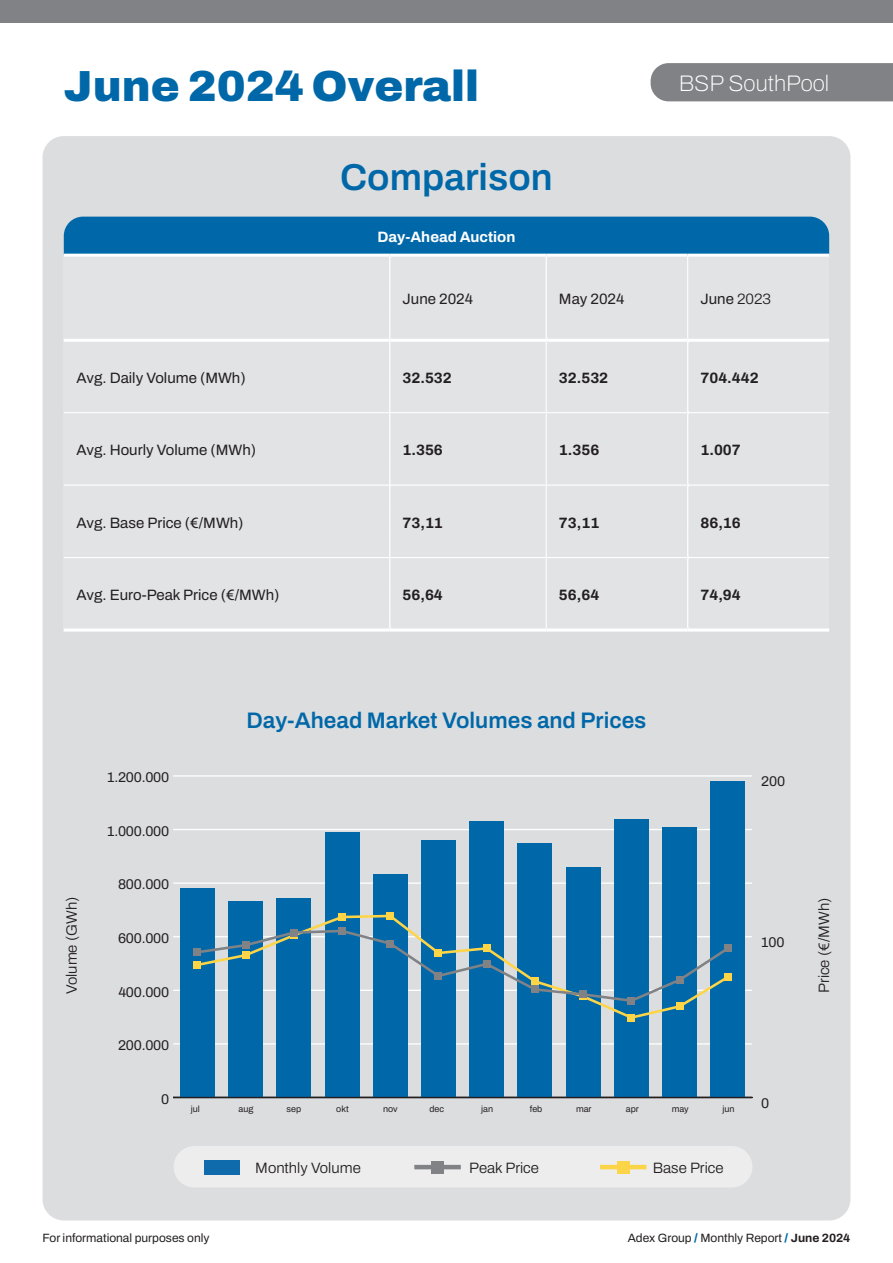
<style>
.page{position:relative;width:893px;height:1263px;background:#fff}
.page>*{position:absolute;margin:0;border:0;box-sizing:border-box;transform-origin:0 0}
.t1{font:900 43.5px "Archivo";color:#0068a8}
.t2{font:600 37.5px "Archivo";color:#0068a8}
.t3{font:600 22.5px "Archivo";color:#0068a8}
.t4{font:100 22.5px "Archivo";color:#fff}
.t5{font:15px "Archivo";color:#231f20}
.t6{font:700 15px "Archivo";color:#231f20}
.t7{font:300 15px "Archivo";color:#231f20}
.t8{font:700 15px "Archivo";color:#fff}
.t9{font:14.1px "Archivo";letter-spacing:-.015em;color:#231f20}
.t10{font:12px "Archivo";color:#231f20}
.t11{font:9px "Archivo";color:#231f20}
.s1{font-weight:300}
.s2{font-weight:900;color:#0068a8}
.s3{font-weight:700}
</style>
<div class="page">
<div style="left:651px;top:63px;width:242px;height:38px;background:#808285"></div>
<div style="left:0;top:0;width:893px;height:23px;background:#808285"></div>
<div style="left:43px;top:136px;width:807px;height:1084px;background:#dcdddf;border-radius:21px"></div>
<hr style="left:64px;top:628px;width:326px;height:3px;background:#fff">
<hr style="left:390px;top:628px;width:156px;height:3px;background:#fff">
<hr style="left:546px;top:628px;width:142px;height:3px;background:#fff">
<hr style="left:688px;top:628px;width:141px;height:3px;background:#fff">
<svg style="left:64px;top:217px;width:765px;height:411px"></svg>
<hr style="left:173px;top:1043px;width:579px;height:1px;background:#fff">
<hr style="left:173px;top:990px;width:579px;height:1px;background:#fff">
<hr style="left:173px;top:936px;width:579px;height:1px;background:#fff">
<hr style="left:173px;top:882px;width:579px;height:2px;background:#fff">
<hr style="left:173px;top:829px;width:579px;height:1px;background:#fff">
<hr style="left:173px;top:775px;width:579px;height:1px;background:#fff">
<div style="left:180px;top:888px;width:35px;height:209px;background:#0068a9"></div>
<div style="left:228px;top:901px;width:35px;height:196px;background:#0068a9"></div>
<div style="left:276px;top:898px;width:35px;height:199px;background:#0068a9"></div>
<div style="left:325px;top:832px;width:34px;height:265px;background:#0068a9"></div>
<div style="left:373px;top:874px;width:35px;height:223px;background:#0068a9"></div>
<div style="left:421px;top:840px;width:35px;height:257px;background:#0068a9"></div>
<div style="left:469px;top:821px;width:35px;height:276px;background:#0068a9"></div>
<div style="left:518px;top:843px;width:34px;height:254px;background:#0068a9"></div>
<div style="left:566px;top:867px;width:34px;height:230px;background:#0068a9"></div>
<div style="left:614px;top:819px;width:35px;height:278px;background:#0068a9"></div>
<div style="left:662px;top:827px;width:35px;height:270px;background:#0068a9"></div>
<div style="left:710px;top:780px;width:35px;height:317px;background:#0068a9"></div>
<hr style="left:173px;top:1097px;width:579px;height:1px;background:#231f20">
<svg style="left:201px;top:912px;width:524px;height:109px"></svg>
<div style="left:193px;top:961px;width:8px;height:8px;background:#fed547"></div>
<div style="left:242px;top:951px;width:7px;height:8px;background:#fed547"></div>
<svg style="left:290px;top:936px;width:8px;height:3px"></svg>
<div style="left:338px;top:913px;width:8px;height:8px;background:#fed547"></div>
<div style="left:386px;top:912px;width:8px;height:8px;background:#fed547"></div>
<div style="left:435px;top:949px;width:7px;height:8px;background:#fed547"></div>
<div style="left:483px;top:944px;width:8px;height:8px;background:#fed547"></div>
<div style="left:531px;top:977px;width:8px;height:8px;background:#fed547"></div>
<div style="left:579px;top:992px;width:8px;height:8px;background:#fed547"></div>
<div style="left:627px;top:1014px;width:8px;height:7px;background:#fed547"></div>
<div style="left:676px;top:1002px;width:7px;height:8px;background:#fed547"></div>
<div style="left:724px;top:973px;width:8px;height:8px;background:#fed547"></div>
<div style="left:193px;top:948px;width:8px;height:8px;background:#808285"></div>
<div style="left:242px;top:941px;width:7px;height:8px;background:#808285"></div>
<div style="left:290px;top:929px;width:8px;height:7px;background:#808285"></div>
<div style="left:338px;top:927px;width:8px;height:8px;background:#808285"></div>
<div style="left:386px;top:940px;width:8px;height:7px;background:#808285"></div>
<div style="left:435px;top:972px;width:7px;height:8px;background:#808285"></div>
<div style="left:483px;top:960px;width:8px;height:8px;background:#808285"></div>
<div style="left:531px;top:985px;width:8px;height:8px;background:#808285"></div>
<div style="left:579px;top:990px;width:8px;height:8px;background:#808285"></div>
<div style="left:627px;top:997px;width:8px;height:7px;background:#808285"></div>
<div style="left:676px;top:976px;width:7px;height:8px;background:#808285"></div>
<div style="left:724px;top:944px;width:8px;height:8px;background:#808285"></div>
<div style="left:174px;top:1146px;width:578px;height:41px;background:#ededee;border-radius:21px"></div>
<hr style="left:414px;top:1165px;width:47px;height:4px;background:#808285">
<div style="left:432px;top:1161px;width:12px;height:12px;background:#808285"></div>
<div style="left:204px;top:1160px;width:36px;height:14px;background:#106bad"></div>
<hr style="left:600px;top:1165px;width:46px;height:4px;background:#fbd547">
<div style="left:617px;top:1161px;width:12px;height:12px;background:#fbd547"></div>
<h1 class="t1" style="left:64px;top:54px;width:417px">June 2024 Overall</h1>
<h3 class="t4" style="left:679px;top:66px;width:152px">BSP SouthPool</h3>
<h2 class="t2" style="left:340px;top:149px;width:214px">Comparison</h2>
<p class="t8" style="left:377px;top:226px;width:140px">Day-Ahead Auction</p>
<p class="t5" style="left:403px;top:288px;width:72px">June 2024</p>
<p class="t5" style="left:559px;top:288px;width:67px">May 2024</p>
<p class="t5" style="left:700px;top:288px;width:72px">June <span class="s1">2023</span></p>
<p class="t5" style="left:77px;top:367px;width:171px">Avg. Daily Volume (MWh)</p>
<p class="t6" style="left:403px;top:367px;width:51px">32.532</p>
<p class="t6" style="left:559px;top:367px;width:51px">32.532</p>
<p class="t6" style="left:700px;top:367px;width:60px">704.442</p>
<p class="t5" style="left:77px;top:439px;width:181px">Avg. Hourly Volume (MWh)</p>
<p class="t6" style="left:403px;top:439px;width:42px">1.356</p>
<p class="t6" style="left:559px;top:439px;width:42px">1.356</p>
<p class="t6" style="left:700px;top:439px;width:42px">1.007</p>
<p class="t5" style="left:77px;top:511px;width:169px">Avg. Base Price (€/MWh)</p>
<p class="t6" style="left:403px;top:511px;width:42px">73,11</p>
<p class="t6" style="left:559px;top:511px;width:42px">73,11</p>
<p class="t6" style="left:700px;top:511px;width:42px">86,16</p>
<p class="t5" style="left:77px;top:584px;width:204px">Avg. Euro-Peak Price (€/MWh)</p>
<p class="t6" style="left:403px;top:584px;width:42px">56,64</p>
<p class="t6" style="left:559px;top:584px;width:42px">56,64</p>
<p class="t6" style="left:700px;top:584px;width:42px">74,94</p>
<p class="t9" style="left:107px;top:767px;width:63px">1.200.000</p>
<p class="t9" style="left:107px;top:820px;width:64px">1.000.000</p>
<p class="t9" style="left:118px;top:874px;width:53px">800.000</p>
<h3 class="t3" style="left:246px;top:703px;width:401px">Day-Ahead Market Volumes and Prices</h3>
<p class="t9" style="left:761px;top:771px;width:26px">200</p>
<p class="t7" style="left:61px;top:994px;width:99px;rotate:-90deg">Volume (GWh)</p>
<p class="t7" style="left:813px;top:993px;width:97px;rotate:-90deg">Price (€/MWh)</p>
<p class="t9" style="left:118px;top:928px;width:53px">600.000</p>
<p class="t9" style="left:761px;top:931px;width:25px">100</p>
<p class="t9" style="left:118px;top:981px;width:52px">400.000</p>
<p class="t9" style="left:118px;top:1035px;width:53px">200.000</p>
<p class="t9" style="left:161px;top:1088px;width:10px">0</p>
<p class="t11" style="left:191px;top:1102px;width:11px">jul</p>
<p class="t11" style="left:239px;top:1102px;width:16px">aug</p>
<p class="t11" style="left:287px;top:1102px;width:16px">sep</p>
<p class="t11" style="left:336px;top:1102px;width:14px">okt</p>
<p class="t11" style="left:383px;top:1102px;width:16px">nov</p>
<p class="t11" style="left:429px;top:1102px;width:16px">dec</p>
<p class="t11" style="left:481px;top:1102px;width:13px">jan</p>
<p class="t11" style="left:530px;top:1102px;width:14px">feb</p>
<p class="t11" style="left:576px;top:1102px;width:17px">mar</p>
<p class="t11" style="left:626px;top:1102px;width:14px">apr</p>
<p class="t11" style="left:672px;top:1102px;width:19px">may</p>
<p class="t11" style="left:722px;top:1102px;width:14px">jun</p>
<p class="t7" style="left:255px;top:1156px;width:107px">Monthly Volume</p>
<p class="t7" style="left:469px;top:1156px;width:71px">Peak Price</p>
<p class="t7" style="left:653px;top:1156px;width:72px">Base Price</p>
<p class="t9" style="left:761px;top:1092px;width:10px">0</p>
<p class="t10" style="left:43px;top:1228px;width:169px">For informational purposes only</p>
<p class="t10" style="left:628px;top:1228px;width:224px">Adex Group <span class="s2">/</span> Monthly Report <span class="s2">/</span> <span class="s3">June 2024</span></p>
</div>
